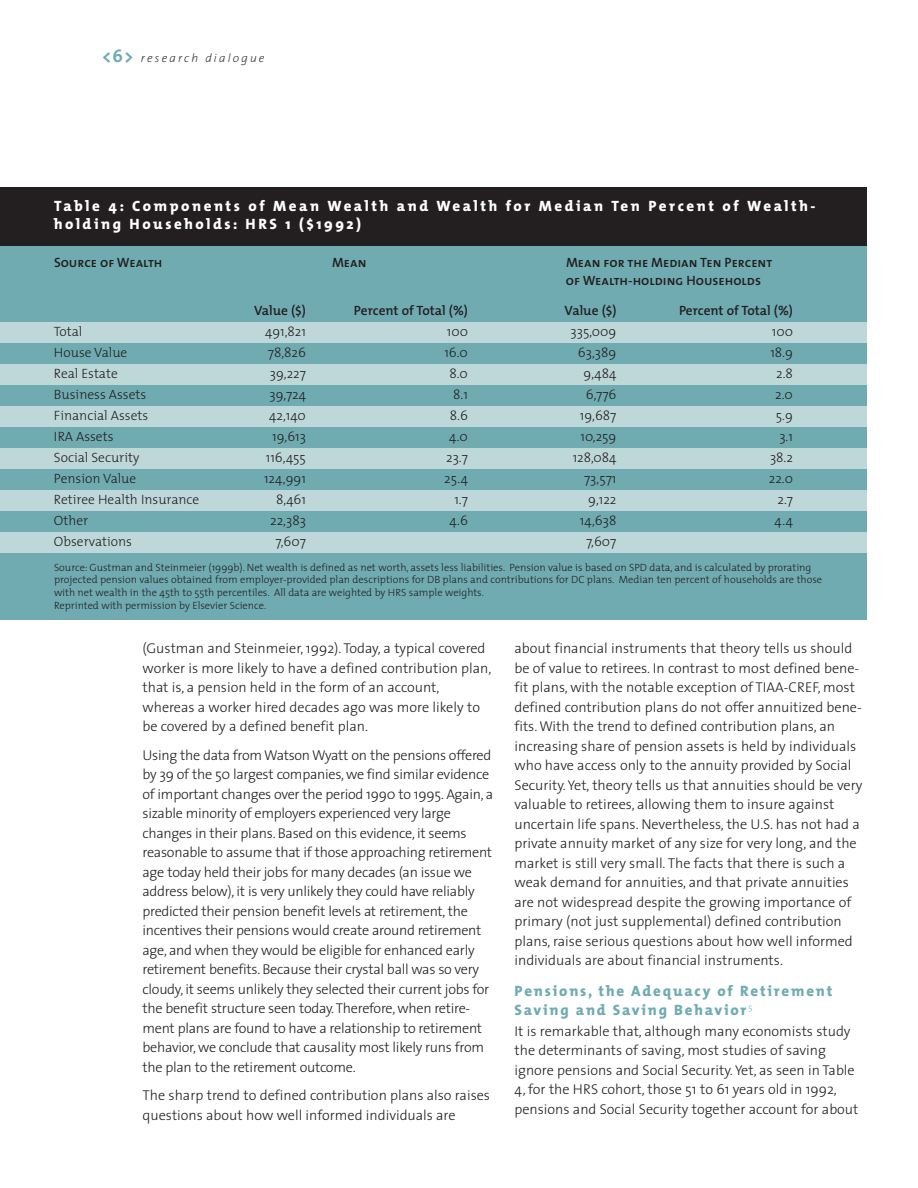
<style>
.page{position:relative;width:918px;height:1188px;background:#fff}
.page>*{position:absolute;margin:0;border:0;box-sizing:border-box;transform-origin:0 0}
.t1{font:800 15px/18.8px "The Mix";letter-spacing:.17em;color:#fff}
.t2{font:800 15px/18.8px "The Mix";letter-spacing:.12em;color:#70abb2}
.t3{font:300 14.25px/19.5px "The Sans";color:#231f20}
.t4{font:300 14.25px/19.5px "The Sans";letter-spacing:-.02em;color:#231f20}
.t5{font:300 13.5px "The Mix";color:#231f20}
.t6{font:13.5px/18px "The Mix Semi Bold Caps";color:#231f20}
.t7{font:600 13.5px "The Mix";color:#231f20}
.t8{font:italic 200 12px "The Sans";letter-spacing:.18em;color:#231f20}
.t9{font:300 10.5px/12.6px "The Mix";color:#231f20}
.s1{font-weight:700;font-style:normal;font-size:18px;color:#70abb2}
</style>
<div class="page">
<div style="left:0;top:188px;width:866px;height:432px;background:#70abb2"></div>
<div style="left:0;top:188px;width:866px;height:58px;background:#231f20"></div>
<div style="left:0;top:322px;width:866px;height:21px;background:#bed8da"></div>
<div style="left:0;top:364px;width:866px;height:21px;background:#bed8da"></div>
<div style="left:0;top:406px;width:866px;height:21px;background:#bed8da"></div>
<div style="left:0;top:448px;width:866px;height:21px;background:#bed8da"></div>
<div style="left:0;top:490px;width:866px;height:21px;background:#bed8da"></div>
<div style="left:0;top:532px;width:866px;height:21px;background:#bed8da"></div>
<p class="t8" style="left:102px;top:53px;width:164px"><span class="s1">&lt;6&gt;</span> research dialogue</p>
<p class="t1" style="left:54px;top:198px;width:763px">Table 4: Components of Mean Wealth and Wealth for Median Ten Percent of Wealth&shy;holding Households: HRS 1 ($1992)</p>
<p class="t6" style="left:54px;top:253px;width:110px">Source of Wealth</p>
<p class="t6" style="left:332px;top:253px;width:36px">Mean</p>
<p class="t6" style="left:566px;top:253px;width:208px">Mean for the Median Ten Percent of Wealth-holding Households</p>
<p class="t7" style="left:254px;top:306px;width:53px">Value ($)</p>
<p class="t7" style="left:354px;top:306px;width:116px">Percent of Total (%)</p>
<p class="t7" style="left:565px;top:306px;width:53px">Value ($)</p>
<p class="t7" style="left:679px;top:306px;width:116px">Percent of Total (%)</p>
<p class="t5" style="left:54px;top:326px;width:30px">Total</p>
<p class="t5" style="left:265px;top:326px;width:42px">491,821</p>
<p class="t5" style="left:447px;top:326px;width:23px">100</p>
<p class="t5" style="left:571px;top:326px;width:47px">335,009</p>
<p class="t5" style="left:772px;top:326px;width:23px">100</p>
<p class="t5" style="left:54px;top:347px;width:75px">House Value</p>
<p class="t5" style="left:268px;top:347px;width:40px">78,826</p>
<p class="t5" style="left:444px;top:347px;width:25px">16.0</p>
<p class="t5" style="left:578px;top:347px;width:40px">63,389</p>
<p class="t5" style="left:770px;top:347px;width:24px">18.9</p>
<p class="t5" style="left:54px;top:368px;width:65px">Real Estate</p>
<p class="t5" style="left:270px;top:368px;width:38px">39,227</p>
<p class="t5" style="left:449px;top:368px;width:20px">8.0</p>
<p class="t5" style="left:584px;top:368px;width:34px">9,484</p>
<p class="t5" style="left:776px;top:368px;width:18px">2.8</p>
<p class="t5" style="left:54px;top:389px;width:94px">Business Assets</p>
<p class="t5" style="left:269px;top:389px;width:38px">39,724</p>
<p class="t5" style="left:453px;top:389px;width:16px">8.1</p>
<p class="t5" style="left:586px;top:389px;width:32px">6,776</p>
<p class="t5" style="left:775px;top:389px;width:19px">2.0</p>
<p class="t5" style="left:54px;top:410px;width:96px">Financial Assets</p>
<p class="t5" style="left:269px;top:410px;width:38px">42,140</p>
<p class="t5" style="left:450px;top:410px;width:20px">8.6</p>
<p class="t5" style="left:580px;top:410px;width:38px">19,687</p>
<p class="t5" style="left:776px;top:410px;width:19px">5.9</p>
<p class="t5" style="left:54px;top:431px;width:61px">IRA Assets</p>
<p class="t5" style="left:272px;top:431px;width:35px">19,613</p>
<p class="t5" style="left:449px;top:431px;width:20px">4.0</p>
<p class="t5" style="left:581px;top:431px;width:37px">10,259</p>
<p class="t5" style="left:779px;top:431px;width:15px">3.1</p>
<p class="t5" style="left:54px;top:452px;width:87px">Social Security</p>
<p class="t5" style="left:266px;top:452px;width:42px">116,455</p>
<p class="t5" style="left:446px;top:452px;width:23px">23.7</p>
<p class="t5" style="left:573px;top:452px;width:45px">128,084</p>
<p class="t5" style="left:770px;top:452px;width:24px">38.2</p>
<p class="t5" style="left:54px;top:473px;width:84px">Pension Value</p>
<p class="t5" style="left:264px;top:473px;width:43px">124,991</p>
<p class="t5" style="left:444px;top:473px;width:25px">25.4</p>
<p class="t5" style="left:584px;top:473px;width:34px">73,571</p>
<p class="t5" style="left:769px;top:473px;width:26px">22.0</p>
<p class="t5" style="left:54px;top:494px;width:147px">Retiree Health Insurance</p>
<p class="t5" style="left:276px;top:494px;width:31px">8,461</p>
<p class="t5" style="left:454px;top:494px;width:15px">1.7</p>
<p class="t5" style="left:588px;top:494px;width:30px">9,122</p>
<p class="t5" style="left:778px;top:494px;width:17px">2.7</p>
<p class="t5" style="left:54px;top:515px;width:36px">Other</p>
<p class="t5" style="left:270px;top:515px;width:37px">22,383</p>
<p class="t5" style="left:450px;top:515px;width:20px">4.6</p>
<p class="t5" style="left:580px;top:515px;width:38px">14,638</p>
<p class="t5" style="left:775px;top:515px;width:20px">4.4</p>
<p class="t5" style="left:54px;top:536px;width:80px">Observations</p>
<p class="t5" style="left:276px;top:536px;width:32px">7,607</p>
<p class="t5" style="left:586px;top:536px;width:32px">7,607</p>
<p class="t9" style="left:54px;top:562px;width:770px">Source: Gustman and Steinmeier (1999b). Net wealth is defined as net worth, assets less liabilities. Pension value is based on SPD data, and is calculated by prorating projected pension values obtained from employer-provided plan descriptions for DB plans and contributions for DC plans. Median ten percent of households are those with net wealth in the 45th to 55th percentiles. All data are weighted by HRS sample weights.<br>Reprinted with permission by Elsevier Science.</p>
<p class="t3" style="left:142px;top:640px;width:350px">(Gustman and Steinmeier, 1992). Today, a typical covered worker is more likely to have a defined contribution plan, that is, a pension held in the form of an account, whereas a worker hired decades ago was more likely to be covered by a defined benefit plan.</p>
<p class="t4" style="left:142px;top:747px;width:352px">Using the data from Watson Wyatt on the pensions offered by 39 of the 50 largest companies, we find similar evidence of important changes over the period 1990 to 1995. Again, a sizable minority of employers experienced very large changes in their plans. Based on this evidence, it seems reasonable to assume that if those approaching retirement age today held their jobs for many decades (an issue we address below), it is very unlikely they could have reliably predicted their pension benefit levels at retirement, the incentives their pensions would create around retirement age, and when they would be eligible for enhanced early retirement benefits. Because their crystal ball was so very cloudy, it seems unlikely they selected their current jobs for the benefit structure seen today. Therefore, when retire&shy;ment plans are found to have a relationship to retirement behavior, we conclude that causality most likely runs from the plan to the retirement outcome.</p>
<p class="t3" style="left:142px;top:1087px;width:349px">The sharp trend to defined contribution plans also raises questions about how well informed individuals are</p>
<p class="t3" style="left:515px;top:640px;width:349px">about financial instruments that theory tells us should be of value to retirees. In contrast to most defined bene&shy;fit plans, with the notable exception of TIAA-CREF, most defined contribution plans do not offer annuitized bene&shy;fits. With the trend to defined contribution plans, an increasing share of pension assets is held by individuals who have access only to the annuity provided by Social Security. Yet, theory tells us that annuities should be very valuable to retirees, allowing them to insure against uncertain life spans. Nevertheless, the U.S. has not had a private annuity market of any size for very long, and the market is still very small. The facts that there is such a weak demand for annuities, and that private annuities are not widespread despite the growing importance of primary (not just supplemental) defined contribution plans, raise serious questions about how well informed individuals are about financial instruments.</p>
<p class="t2" style="left:514px;top:983px;width:319px">Pensions, the Adequacy of Retirement<br>Saving and Saving Behavior<sup>5</sup></p>
<p class="t3" style="left:514px;top:1023px;width:346px">It is remarkable that, although many economists study the determinants of saving, most studies of saving ignore pensions and Social Security. Yet, as seen in Table 4, for the HRS cohort, those 51 to 61 years old in 1992, pensions and Social Security together account for about</p>
</div>
